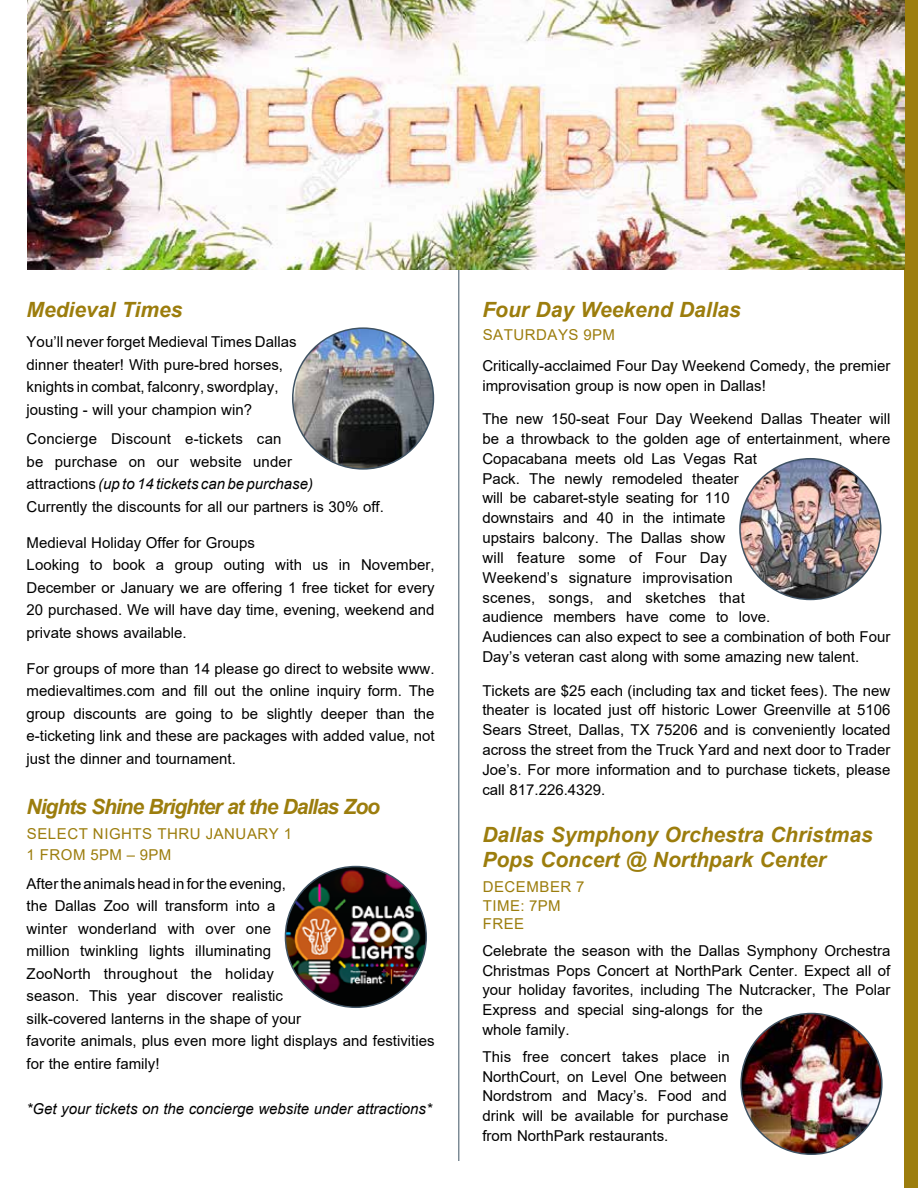
<style>
.page{position:relative;width:918px;height:1188px;background:#fff}
.page>*{position:absolute;margin:0;border:0;box-sizing:border-box;transform-origin:0 0}
.t1{font:italic 700 21px/25.5px "Arial";color:#9c7d0d}
.t2{font:italic 700 21px "Arial";letter-spacing:-.05em;color:#9c7d0d}
.t3{font:15px/19.8px "Arial";color:#000}
.t4{font:15px/18.3px "Arial";letter-spacing:.035em;color:#9c7d0d}
.t5{font:italic 15px "Arial";color:#000}
.s1{font-style:italic}
</style>
<div class="page">
<hr style="left:458px;top:270px;width:1px;height:891px;background:#3f5364">
<div style="left:904px;top:0;width:14px;height:1188px;background:#9c7d0d"></div>
<img style="left:285px;top:867px;width:141px;height:140px;border-radius:70px">
<img style="left:740px;top:459px;width:141px;height:140px;border-radius:70px">
<img style="left:741px;top:1014px;width:141px;height:140px;border-radius:70px">
<img style="left:293px;top:328px;width:140px;height:141px;border-radius:70px">
<img style="left:27px;top:0;width:877px;height:270px">
<h1 class="t1" style="left:27px;top:297px;width:157px">Medieval Times</h1>
<p class="t3" style="left:27px;top:331px;width:271px;line-height:22.5px">You’ll never forget Medieval Times Dallas dinner theater! With pure-bred horses, knights in combat, falconry, swordplay, jousting - will your champion win?</p>
<p class="t3" style="left:27px;top:427px;width:359px;line-height:22.5px">Concierge Discount e-tickets can<br>be purchase on our website under<br>attractions <span class="s1">(up to 14 tickets can be purchase)<br></span>Currently the discounts for all our partners is 30% off.</p>
<p class="t3" style="left:27px;top:531px;width:410px;line-height:22.5px">Medieval Holiday Offer for Groups<br>Looking to book a group outing with us in November, December or January we are offering 1 free ticket for every 20 purchased. We will have day time, evening, weekend and private shows available.</p>
<p class="t3" style="left:27px;top:657px;width:409px;line-height:22.5px;text-align:justify">For groups of more than 14 please go direct to website www. medievaltimes.com and fill out the online inquiry form. The group discounts are going to be slightly deeper than the e-ticketing link and these are packages with added value, not just the dinner and tournament.</p>
<h1 class="t2" style="left:27px;top:793px;width:355px">Nights Shine Brighter at the Dallas Zoo</h1>
<p class="t4" style="left:27px;top:823px;width:267px;line-height:21px">SELECT NIGHTS THRU JANUARY 1<br>1 FROM 5PM – 9PM</p>
<p class="t3" style="left:27px;top:872px;width:409px;line-height:22.5px">After the animals head in for the evening,<br>the Dallas Zoo will transform into a<br>winter wonderland with over one<br>million twinkling lights illuminating<br>ZooNorth throughout the holiday<br>season. This year discover realistic<br>silk-covered lanterns in the shape of your<br>favorite animals, plus even more light displays and festivities for the entire family!</p>
<p class="t5" style="left:27px;top:1099px;width:407px">*Get your tickets on the concierge website under attractions*</p>
<h1 class="t1" style="left:482px;top:297px;width:260px">Four Day Weekend Dallas</h1>
<p class="t4" style="left:483px;top:326px;width:134px">SATURDAYS 9PM</p>
<p class="t3" style="left:482px;top:356px;width:409px">Critically-acclaimed Four Day Weekend Comedy, the premier improvisation group is now open in Dallas!</p>
<p class="t3" style="left:482px;top:409px;width:410px">The new 150-seat Four Day Weekend Dallas Theater will be a throwback to the golden age of entertainment, where Copacabana meets old Las Vegas Rat<br>Pack. The newly remodeled theater<br>will be cabaret-style seating for 110<br>downstairs and 40 in the intimate<br>upstairs balcony. The Dallas show<br>will feature some of Four Day<br>Weekend’s signature improvisation<br>scenes, songs, and sketches that<br>audience members have come to love.<br>Audiences can also expect to see a combination of both Four Day’s veteran cast along with some amazing new talent.</p>
<p class="t3" style="left:482px;top:680px;width:410px;text-align:justify">Tickets are $25 each (including tax and ticket fees). The new theater is located just off historic Lower Greenville at 5106<br>Sears Street, Dallas, TX 75206 and is conveniently located across the street from the Truck Yard and next door to Trader Joe’s. For more information and to purchase tickets, please call 817.226.4329.</p>
<h1 class="t1" style="left:482px;top:822px;width:392px">Dallas Symphony Orchestra Christmas<br>Pops Concert @ Northpark Center</h1>
<p class="t4" style="left:483px;top:878px;width:103px">DECEMBER 7<br>TIME: 7PM<br>FREE</p>
<p class="t3" style="left:482px;top:940px;width:410px">Celebrate the season with the Dallas Symphony Orchestra Christmas Pops Concert at NorthPark Center. Expect all of your holiday favorites, including The Nutcracker, The Polar Express and special sing-alongs for the<br>whole family.</p>
<p class="t3" style="left:482px;top:1046px;width:249px">This free concert takes place in<br>NorthCourt, on Level One between<br>Nordstrom and Macy’s. Food and drink will be available for purchase from NorthPark restaurants.</p>
</div>
